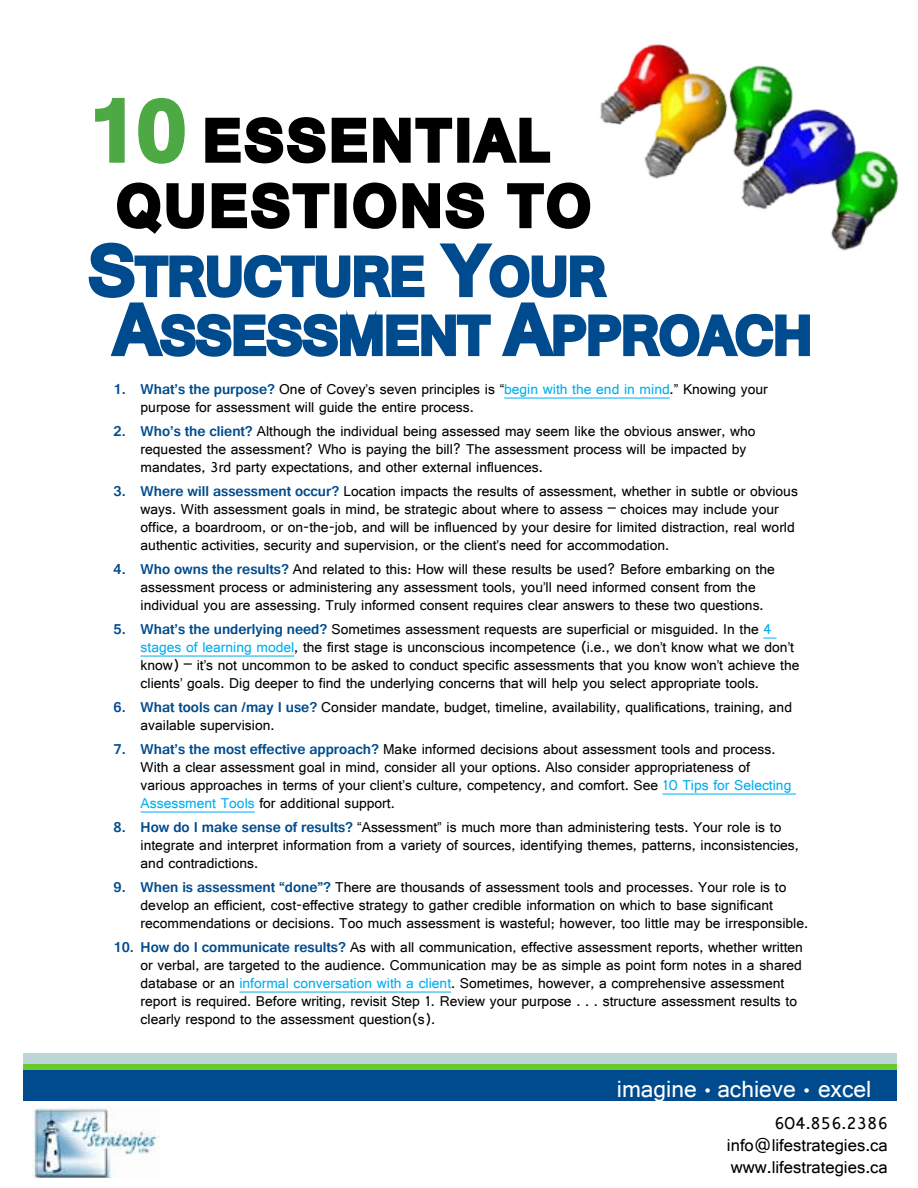
<style>
.page{position:relative;width:918px;height:1188px;background:#fff}
.page>*{position:absolute;margin:0;border:0;box-sizing:border-box;transform-origin:0 0}
.t1{font:700 61.5px/65.4px "Gautami";letter-spacing:.06em;color:#000}
.t2{font:700 56.85px/58.9px "Gautami";color:#004b8d}
.t3{font:24.6px "Gautami";color:#fff}
.t4{font:18px/21.6px "Gautami";color:#000;text-align:justify}
.t5{font:15px/18px "Gautami";color:#000}
.s1{font-size:90px;color:#4da944}
.s2{font-size:75px}
.s3{font-weight:700;color:#004b8d}
.s4{color:#00aeef}
.s5{font-size:16.35px}
</style>
<div class="page">
<div style="left:23px;top:1053px;width:874px;height:11px;background:#bdd7d8"></div>
<div style="left:23px;top:1070px;width:874px;height:30px;background:#004b8d"></div>
<div style="left:23px;top:1064px;width:874px;height:6px;background:#69ca2b"></div>
<img style="left:33px;top:1108px;width:127px;height:70px">
<img style="left:630px;top:44px;width:269px;height:207px">
<svg style="left:763px;top:638px;width:14px;height:1px"></svg>
<hr style="left:141px;top:656px;width:153px;height:1px;background:#00aeef">
<hr style="left:663px;top:794px;width:133px;height:1px;background:#00aeef">
<hr style="left:141px;top:812px;width:114px;height:1px;background:#00aeef">
<hr style="left:239px;top:992px;width:212px;height:1px;background:#00aeef">
<svg style="left:88px;top:65px;width:724px;height:334px"></svg>
<h1 class="t1" style="left:117px;top:107px;width:475px;text-indent:-29px"><span class="s1">10</span> ESSENTIAL<br>QUESTIONS TO</h1>
<h2 class="t2" style="left:114px;top:246px;width:700px;text-indent:-25px"><span class="s2">S</span>TRUCTURE <span class="s2">Y</span>OUR<br><span class="s2">A</span>SSESSMENT <span class="s2">A</span>PPROACH</h2>
<p class="t5" style="left:141px;top:379px;width:629px;text-indent:-27px"><span class="s3">1. What’s the purpose?</span> One of Covey’s seven principles is “<span class="s4">begin with the end in mind</span>.” Knowing your purpose for assessment will guide the entire process.</p>
<p class="t5" style="left:141px;top:421px;width:616px;text-indent:-27px"><span class="s3">2. Who’s the client?</span> Although the individual being assessed may seem like the obvious answer, who requested the assessment? Who is paying the bill? The assessment process will be impacted by mandates, 3rd party expectations, and other external influences.</p>
<p class="t5" style="left:141px;top:481px;width:659px;text-indent:-27px"><span class="s3">3. Where will assessment occur?</span> Location impacts the results of assessment, whether in subtle or obvious ways. With assessment goals in mind, be strategic about where to assess – choices may include your office, a boardroom, or on-the-job, and will be influenced by your desire for limited distraction, real world authentic activities, security and supervision, or the client’s need for accommodation.</p>
<p class="t5" style="left:141px;top:559px;width:636px;text-indent:-27px"><span class="s3">4. Who owns the results?</span> And related to this: How will these results be used? Before embarking on the assessment process or administering any assessment tools, you’ll need informed consent from the individual you are assessing. Truly informed consent requires clear answers to these two questions.</p>
<p class="t5" style="left:141px;top:619px;width:660px;text-indent:-27px"><span class="s3">5. What’s the underlying need?</span> Sometimes assessment requests are superficial or misguided. In the <span class="s4">4 stages of learning model</span>, the first stage is unconscious incompetence (i.e., we don’t know what we don’t know) – it’s not uncommon to be asked to conduct specific assessments that you know won’t achieve the clients’ goals. Dig deeper to find the underlying concerns that will help you select appropriate tools.</p>
<p class="t5" style="left:141px;top:697px;width:653px;text-indent:-27px"><span class="s3">6. What tools can /may I use?</span> Consider mandate, budget, timeline, availability, qualifications, training, and available supervision.</p>
<p class="t5" style="left:141px;top:739px;width:652px;text-indent:-27px"><span class="s3">7. What’s the most effective approach?</span> Make informed decisions about assessment tools and process.<br>With a clear assessment goal in mind, consider all your options. Also consider appropriateness of various approaches in terms of your client’s culture, competency, and comfort. See <span class="s4">10 Tips for Selecting Assessment Tools</span> for additional support.</p>
<p class="t5" style="left:141px;top:817px;width:660px;text-indent:-27px"><span class="s3">8. How do I make sense of results?</span> “Assessment” is much more than administering tests. Your role is to integrate and interpret information from a variety of sources, identifying themes, patterns, inconsistencies, and contradictions.</p>
<p class="t5" style="left:141px;top:877px;width:669px;text-indent:-27px"><span class="s3">9. When is assessment “done”?</span> There are thousands of assessment tools and processes. Your role is to develop an efficient, cost-effective strategy to gather credible information on which to base significant recommendations or decisions. Too much assessment is wasteful; however, too little may be irresponsible.</p>
<p class="t5" style="left:141px;top:937px;width:664px;text-indent:-27px"><span class="s3">10. How do I communicate results?</span> As with all communication, effective assessment reports, whether written or verbal, are targeted to the audience. Communication may be as simple as point form notes in a shared database or an <span class="s4">informal conversation with a client</span>. Sometimes, however, a comprehensive assessment report is required. Before writing, revisit Step 1. Review your purpose . . . structure assessment results to clearly respond to the assessment question(s).</p>
<h3 class="t3" style="left:617px;top:1074px;width:256px">imagine <span class="s5">•</span> achieve <span class="s5">•</span> excel</h3>
<p class="t4" style="left:727px;top:1112px;width:162px;text-indent:47px">604.856.2386 info@lifestrategies.ca www.lifestrategies.ca</p>
</div>
